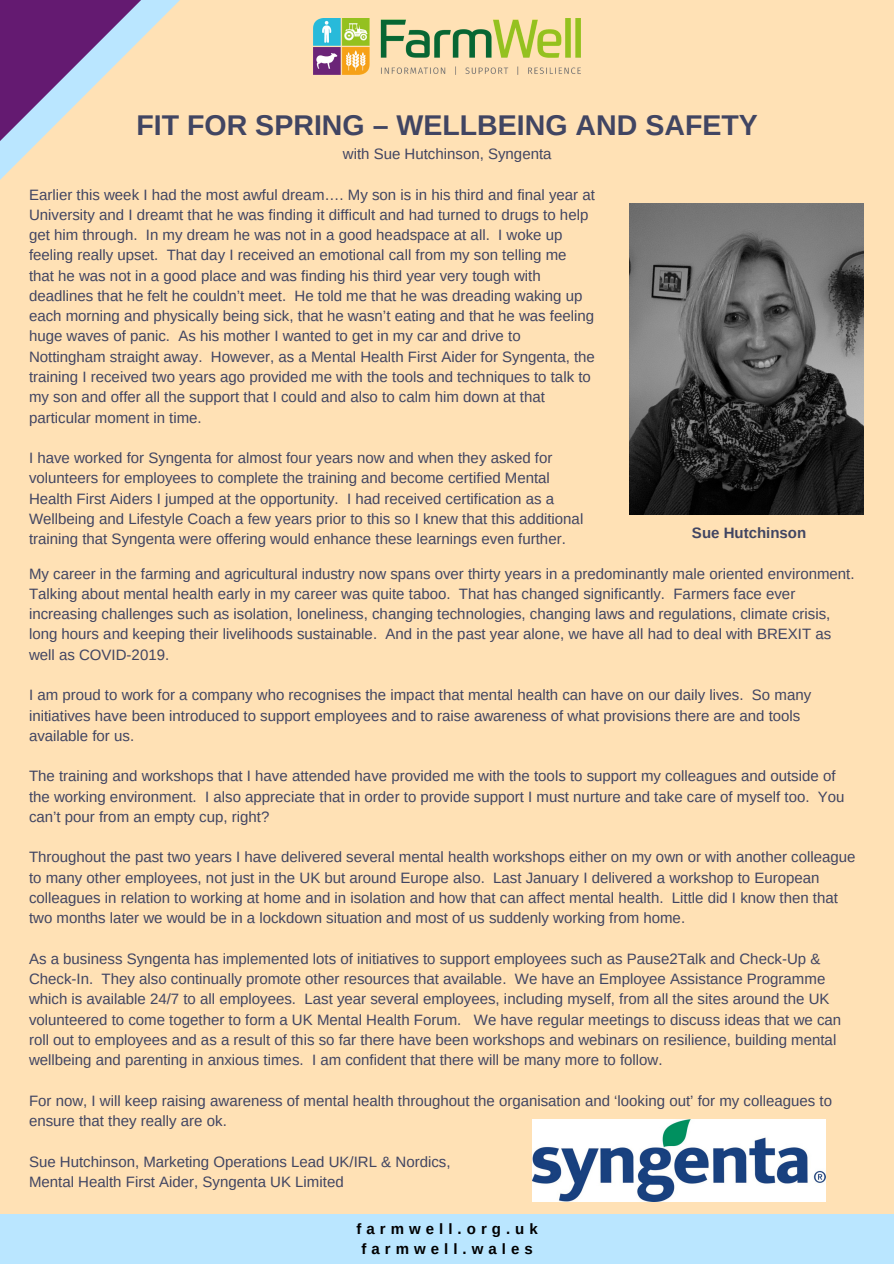
<style>
.page{position:relative;width:894px;height:1264px;background:#fff}
.page>*{position:absolute;margin:0;border:0;box-sizing:border-box;transform-origin:0 0}
.t1{font:700 28.5px "Arimo";color:#414562}
.t2{font:15px/20.2px "Arimo";color:#414562}
.t3{font:700 15px "Arimo";letter-spacing:.335em;color:#000}
.t4{font:700 15px "Arimo";color:#414562}
</style>
<div class="page">
<div style="left:0;top:0;width:893px;height:1263px;background:#ffe1b5"></div>
<div style="left:0;top:1213px;width:893px;height:50px;background:#bae6ff"></div>
<svg style="left:0;top:0;width:180px;height:180px"></svg>
<img style="left:313px;top:18px;width:267px;height:57px">
<img style="left:532px;top:1119px;width:292px;height:82px">
<img style="left:629px;top:203px;width:233px;height:311px">
<p class="t1" style="left:136px;top:109px;width:623px">FIT FOR SPRING – WELLBEING AND SAFETY</p>
<p class="t2" style="left:343px;top:143px;width:210px">with Sue Hutchinson, Syngenta</p>
<p class="t2" style="left:29px;top:184px;width:567px">Earlier this week I had the most awful dream…. My son is in his third and final year at University and I dreamt that he was finding it difficult and had turned to drugs to help get him through. In my dream he was not in a good headspace at all. I woke up feeling really upset. That day I received an emotional call from my son telling me that he was not in a good place and was finding his third year very tough with deadlines that he felt he couldn’t meet. He told me that he was dreading waking up each morning and physically being sick, that he wasn’t eating and that he was feeling huge waves of panic. As his mother I wanted to get in my car and drive to Nottingham straight away. However, as a Mental Health First Aider for Syngenta, the training I received two years ago provided me with the tools and techniques to talk to my son and offer all the support that I could and also to calm him down at that particular moment in time.</p>
<p class="t2" style="left:29px;top:448px;width:555px">I have worked for Syngenta for almost four years now and when they asked for volunteers for employees to complete the training and become certified Mental Health First Aiders I jumped at the opportunity. I had received certification as a Wellbeing and Lifestyle Coach a few years prior to this so I knew that this additional training that Syngenta were offering would enhance these learnings even further.</p>
<p class="t4" style="left:691px;top:524px;width:116px">Sue Hutchinson</p>
<p class="t2" style="left:29px;top:563px;width:826px">My career in the farming and agricultural industry now spans over thirty years in a predominantly male oriented environment.<br>Talking about mental health early in my career was quite taboo. That has changed significantly. Farmers face ever increasing challenges such as isolation, loneliness, changing technologies, changing laws and regulations, climate crisis, long hours and keeping their livelihoods sustainable. And in the past year alone, we have all had to deal with BREXIT as well as COVID-2019.</p>
<p class="t2" style="left:29px;top:685px;width:783px">I am proud to work for a company who recognises the impact that mental health can have on our daily lives. So many initiatives have been introduced to support employees and to raise awareness of what provisions there are and tools available for us.</p>
<p class="t2" style="left:29px;top:766px;width:816px">The training and workshops that I have attended have provided me with the tools to support my colleagues and outside of the working environment. I also appreciate that in order to provide support I must nurture and take care of myself too. You can’t pour from an empty cup, right?</p>
<p class="t2" style="left:29px;top:847px;width:827px">Throughout the past two years I have delivered several mental health workshops either on my own or with another colleague to many other employees, not just in the UK but around Europe also. Last January I delivered a workshop to European colleagues in relation to working at home and in isolation and how that can affect mental health. Little did I know then that two months later we would be in a lockdown situation and most of us suddenly working from home.</p>
<p class="t2" style="left:29px;top:948px;width:813px">As a business Syngenta has implemented lots of initiatives to support employees such as Pause2Talk and Check-Up &amp; Check-In. They also continually promote other resources that available. We have an Employee Assistance Programme which is available 24/7 to all employees. Last year several employees, including myself, from all the sites around the UK volunteered to come together to form a UK Mental Health Forum. We have regular meetings to discuss ideas that we can roll out to employees and as a result of this so far there have been workshops and webinars on resilience, building mental wellbeing and parenting in anxious times. I am confident that there will be many more to follow.</p>
<p class="t2" style="left:29px;top:1090px;width:804px">For now, I will keep raising awareness of mental health throughout the organisation and ‘looking out’ for my colleagues to ensure that they really are ok.</p>
<p class="t2" style="left:29px;top:1151px;width:423px">Sue Hutchinson, Marketing Operations Lead UK/IRL &amp; Nordics,</p>
<p class="t2" style="left:29px;top:1171px;width:316px">Mental Health First Aider, Syngenta UK Limited</p>
<p class="t3" style="left:356px;top:1220px;width:183px">farmwell.org.uk</p>
<p class="t3" style="left:361px;top:1240px;width:173px">farmwell.wales</p>
</div>
